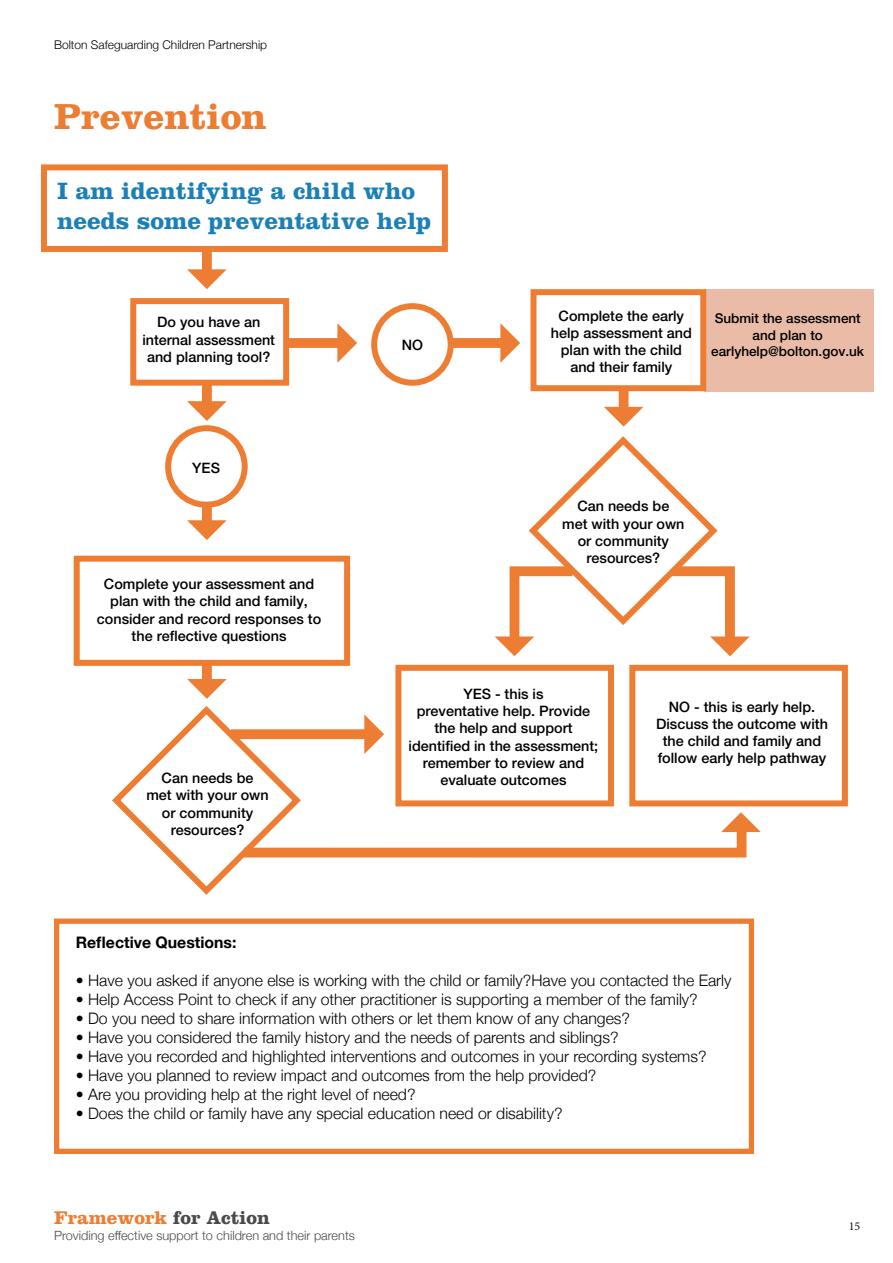
<style>
.page{position:relative;width:893px;height:1263px;background:#fff}
.page>*{position:absolute;margin:0;border:0;box-sizing:border-box;transform-origin:0 0}
.t1{font:700 37.5px "Clarendon";color:#ed7d33}
.t2{font:700 24.6px/29.4px "Clarendon";color:#1c80b8}
.t3{font:700 19.05px "Clarendon";color:#ed7d33}
.t4{font:300 15.9px "Helvetica Neue";color:#000}
.t5{font:700 15.9px "Helvetica Neue";color:#000}
.t6{font:14.4px/17.2px "Helvetica Neue LT 65 Md";color:#000;text-align:center}
.t7{font:13.5px/16.2px "Helvetica Neue LT 65 Md";color:#000;text-align:center}
.t8{font:300 12.75px "Helvetica Neue";color:#4a4a4a}
.t9{font:300 12px "Helvetica Neue";color:#000}
.t10{font:12px "Minion Pro";color:#141313}
.s1{color:#4a4a4a}
</style>
<div class="page">
<div style="left:704px;top:289px;width:170px;height:102px;background:#eabba6"></div>
<div style="left:54px;top:918px;width:700px;height:236px;border:5px solid #ed7d33"></div>
<div style="left:130px;top:298px;width:159px;height:88px;border:6px solid #ed7d33"></div>
<div style="left:41px;top:164px;width:407px;height:88px;border:6px solid #ed7d33"></div>
<div style="left:530px;top:289px;width:176px;height:102px;border:6px solid #ed7d33"></div>
<div style="left:395px;top:665px;width:219px;height:141px;border:6px solid #ed7d33"></div>
<div style="left:629px;top:665px;width:219px;height:141px;border:6px solid #ed7d33"></div>
<div style="left:74px;top:556px;width:276px;height:110px;border:6px solid #ed7d33"></div>
<div style="left:371px;top:303px;width:83px;height:83px;border:6px solid #ed7d33;border-radius:50%"></div>
<div style="left:165px;top:425px;width:83px;height:83px;border:6px solid #ed7d33;border-radius:50%"></div>
<div style="left:285px;top:338px;width:59px;height:10px;background:#ed7d33"></div>
<div style="left:202px;top:383px;width:10px;height:25px;background:#ed7d33"></div>
<div style="left:202px;top:251px;width:10px;height:25px;background:#ed7d33"></div>
<div style="left:202px;top:502px;width:10px;height:25px;background:#ed7d33"></div>
<div style="left:202px;top:660px;width:10px;height:26px;background:#ed7d33"></div>
<div style="left:448px;top:338px;width:59px;height:10px;background:#ed7d33"></div>
<div style="left:619px;top:388px;width:10px;height:26px;background:#ed7d33"></div>
<svg style="left:337px;top:323px;width:20px;height:40px"></svg>
<svg style="left:187px;top:401px;width:40px;height:20px"></svg>
<svg style="left:187px;top:269px;width:40px;height:20px"></svg>
<svg style="left:187px;top:520px;width:40px;height:20px"></svg>
<svg style="left:500px;top:323px;width:20px;height:40px"></svg>
<svg style="left:112px;top:679px;width:649px;height:216px"></svg>
<svg style="left:495px;top:407px;width:255px;height:249px"></svg>
<p class="t9" style="left:54px;top:35px;width:215px">Bolton Safeguarding Children Partnership</p>
<p class="t1" style="left:54px;top:94px;width:214px">Prevention</p>
<p class="t2" style="left:57px;top:176px;width:376px">I am identifying a child who needs some preventative help</p>
<p class="t6" style="left:157px;top:313px;width:105px">Do you have an</p>
<p class="t6" style="left:142px;top:331px;width:134px">internal assessment and planning tool?</p>
<p class="t6" style="left:192px;top:459px;width:29px">YES</p>
<p class="t6" style="left:97px;top:575px;width:226px">Complete your assessment and plan with the child and family, consider and record responses to the reflective questions</p>
<p class="t6" style="left:402px;top:336px;width:23px">NO</p>
<p class="t6" style="left:559px;top:307px;width:127px">Complete the early</p>
<p class="t6" style="left:551px;top:324px;width:142px">help assessment and</p>
<p class="t6" style="left:561px;top:341px;width:123px">plan with the child and their family</p>
<p class="t7" style="left:711px;top:310px;width:154px">Submit the assessment and plan to earlyhelp@bolton.gov.uk</p>
<p class="t6" style="left:577px;top:497px;width:93px">Can needs be</p>
<p class="t6" style="left:562px;top:515px;width:124px">met with your own</p>
<p class="t6" style="left:578px;top:532px;width:93px">or community</p>
<p class="t6" style="left:586px;top:549px;width:75px">resources?</p>
<p class="t6" style="left:162px;top:769px;width:93px">Can needs be</p>
<p class="t6" style="left:146px;top:786px;width:124px">met with your own</p>
<p class="t6" style="left:162px;top:804px;width:93px">or community</p>
<p class="t6" style="left:171px;top:821px;width:75px">resources?</p>
<p class="t6" style="left:463px;top:685px;width:82px">YES - this is</p>
<p class="t6" style="left:409px;top:702px;width:191px">preventative help. Provide the help and support identified in the assessment; remember to review and evaluate outcomes</p>
<p class="t6" style="left:656px;top:698px;width:173px">NO - this is early help.<br>Discuss the outcome with the child and family and</p>
<p class="t6" style="left:658px;top:749px;width:170px">follow early help pathway</p>
<p class="t5" style="left:76px;top:930px;width:162px">Reflective Questions:</p>
<p class="t4" style="left:76px;top:967px;width:657px">• Have you asked if anyone else is working with the child or family?Have you contacted the Early</p>
<p class="t4" style="left:76px;top:986px;width:624px">• Help Access Point to check if any other practitioner is supporting a member of the family?</p>
<p class="t4" style="left:76px;top:1005px;width:556px">• Do you need to share information with others or let them know of any changes?</p>
<p class="t4" style="left:76px;top:1024px;width:544px">• Have you considered the family history and the needs of parents and siblings?</p>
<p class="t4" style="left:76px;top:1043px;width:632px">• Have you recorded and highlighted interventions and outcomes in your recording systems?</p>
<p class="t4" style="left:76px;top:1062px;width:522px">• Have you planned to review impact and outcomes from the help provided?</p>
<p class="t4" style="left:76px;top:1081px;width:341px">• Are you providing help at the right level of need?</p>
<p class="t4" style="left:76px;top:1100px;width:488px">• Does the child or family have any special education need or disability?</p>
<p class="t3" style="left:54px;top:1206px;width:217px">Framework <span class="s1">for Action</span></p>
<p class="t8" style="left:54px;top:1225px;width:302px">Providing effective support to children and their parents</p>
<p class="t10" style="left:849px;top:1218px;width:13px">15</p>
</div>
